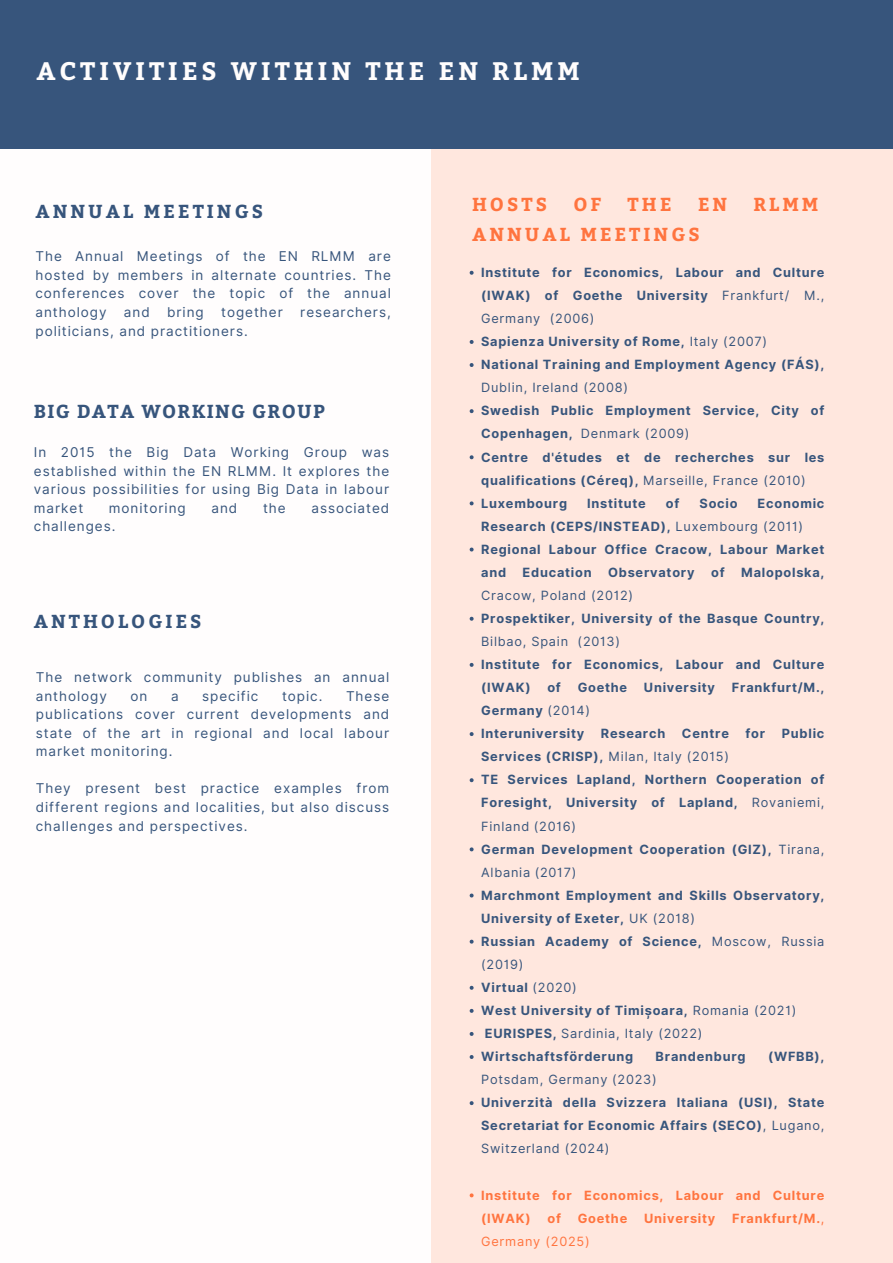
<style>
.page{position:relative;width:893px;height:1263px;background:#fff}
.page>*{position:absolute;margin:0;border:0;box-sizing:border-box;transform-origin:0 0}
.t1{font:700 25.28px "Bitter";letter-spacing:.16em;color:#fffdfd}
.t2{font:700 18.75px "Bitter";letter-spacing:.16em;color:#ff743f}
.t3{font:700 18.75px "Bitter";letter-spacing:.16em;color:#37557c}
.t4{font:700 18.75px "Bitter";letter-spacing:.07em;color:#37557c}
.t5{font:13.5px/18.6px "Inter";letter-spacing:.07em;color:#37557c;text-align:justify}
.t6{font:700 12.75px/23.1px "Inter";letter-spacing:.06em;color:#37557c}
.t7{font:12.75px "Inter";letter-spacing:.06em;color:#37557c}
.t8{font:700 12.75px/23.1px "Inter";letter-spacing:.06em;color:#ff743f}
.t9{font:12.75px "Inter";letter-spacing:.06em;color:#ff743f}
.s1{font-weight:400}
.s2{font-weight:700}
</style>
<div class="page">
<div style="left:431px;top:149px;width:462px;height:1114px;background:#ffe7de"></div>
<div style="left:0;top:0;width:893px;height:149px;background:#37557c"></div>
<svg style="left:470px;top:271px;width:3px;height:4px"></svg>
<svg style="left:470px;top:340px;width:3px;height:4px"></svg>
<svg style="left:470px;top:363px;width:3px;height:4px"></svg>
<svg style="left:470px;top:409px;width:3px;height:4px"></svg>
<svg style="left:470px;top:455px;width:3px;height:4px"></svg>
<svg style="left:470px;top:501px;width:3px;height:4px"></svg>
<svg style="left:470px;top:617px;width:3px;height:4px"></svg>
<svg style="left:470px;top:663px;width:3px;height:4px"></svg>
<svg style="left:470px;top:732px;width:3px;height:4px"></svg>
<svg style="left:470px;top:778px;width:3px;height:4px"></svg>
<svg style="left:470px;top:847px;width:3px;height:4px"></svg>
<svg style="left:470px;top:893px;width:3px;height:4px"></svg>
<svg style="left:470px;top:940px;width:3px;height:4px"></svg>
<svg style="left:470px;top:986px;width:3px;height:4px"></svg>
<svg style="left:470px;top:1009px;width:3px;height:4px"></svg>
<svg style="left:470px;top:1032px;width:3px;height:4px"></svg>
<svg style="left:470px;top:1055px;width:3px;height:4px"></svg>
<svg style="left:470px;top:1101px;width:3px;height:4px"></svg>
<svg style="left:470px;top:1193px;width:3px;height:4px"></svg>
<p class="t1" style="left:36px;top:53px;width:544px">ACTIVITIES WITHIN THE EN RLMM</p>
<p class="t3" style="left:35px;top:198px;width:229px">ANNUAL MEETINGS</p>
<p class="t5" style="left:35px;top:247px;width:357px">The Annual Meetings of the EN RLMM are hosted by members in alternate countries. The conferences cover the topic of the annual anthology</p>
<p class="t5" style="left:124px;top:303px;width:27px">and</p>
<p class="t5" style="left:167px;top:303px;width:38px">bring</p>
<p class="t5" style="left:221px;top:303px;width:63px">together</p>
<p class="t5" style="left:300px;top:303px;width:92px">researchers,</p>
<p class="t5" style="left:35px;top:321px;width:214px">politicians, and practitioners.</p>
<p class="t4" style="left:34px;top:397px;width:293px">BIG DATA WORKING GROUP</p>
<h1 class="t5" style="left:34px;top:443px;width:357px">In 2015 the Big Data Working Group was established within the EN RLMM. It explores the various possibilities for using Big Data in labour market</h1>
<h1 class="t5" style="left:109px;top:499px;width:78px">monitoring</h1>
<h1 class="t5" style="left:211px;top:499px;width:27px">and</h1>
<h1 class="t5" style="left:263px;top:499px;width:24px">the</h1>
<h1 class="t5" style="left:311px;top:499px;width:79px">associated</h1>
<h1 class="t5" style="left:34px;top:517px;width:83px">challenges.</h1>
<h2 class="t3" style="left:34px;top:608px;width:169px">ANTHOLOGIES</h2>
<p class="t5" style="left:36px;top:668px;width:355px">The network community publishes an annual anthology</p>
<p class="t5" style="left:130px;top:686px;width:18px">on</p>
<p class="t5" style="left:171px;top:686px;width:9px">a</p>
<p class="t5" style="left:202px;top:686px;width:58px">specific</p>
<p class="t5" style="left:282px;top:686px;width:42px">topic.</p>
<p class="t5" style="left:36px;top:686px;width:355px;text-indent:310px">These publications cover current developments and state of the art in regional and local labour market monitoring.</p>
<p class="t5" style="left:36px;top:779px;width:355px">They present best practice examples from different regions and localities, but also discuss challenges and perspectives.</p>
<p class="t2" style="left:472px;top:190px;width:76px">HOSTS</p>
<p class="t2" style="left:573px;top:190px;width:30px">OF</p>
<p class="t2" style="left:627px;top:190px;width:45px">THE</p>
<p class="t2" style="left:698px;top:190px;width:31px">EN</p>
<p class="t2" style="left:753px;top:190px;width:66px">RLMM</p>
<p class="t2" style="left:472px;top:221px;width:229px">ANNUAL MEETINGS</p>
<p class="t6" style="left:481px;top:261px;width:345px;text-align:justify">Institute for Economics, Labour and Culture (IWAK) of Goethe University <span class="s1">Frankfurt/ M., Germany (2006)</span></p>
<p class="t6" style="left:481px;top:330px;width:287px">Sapienza University of Rome, <span class="s1">Italy (2007)</span></p>
<p class="t6" style="left:481px;top:353px;width:345px">National Training and Employment Agency (FÁS),<br><span class="s1">Dublin, Ireland (2008)</span></p>
<p class="t6" style="left:481px;top:399px;width:345px">Swedish Public Employment Service, City of<br>Copenhagen,</p>
<p class="t6" style="left:481px;top:422px;width:345px;text-indent:100px"><span class="s1">Denmark (2009)<br></span>Centre d'études et de recherches sur les qualifications (Céreq), <span class="s1">Marseille, France (2010)</span></p>
<p class="t6" style="left:481px;top:491px;width:87px">Luxembourg</p>
<p class="t6" style="left:587px;top:491px;width:60px">Institute</p>
<p class="t6" style="left:666px;top:491px;width:15px">of</p>
<p class="t6" style="left:699px;top:491px;width:39px">Socio</p>
<p class="t6" style="left:481px;top:491px;width:345px;text-indent:276px">Economic<br>Research (CEPS/INSTEAD), <span class="s1">Luxembourg (2011)</span></p>
<p class="t6" style="left:481px;top:538px;width:345px">Regional Labour Office Cracow, Labour Market and</p>
<p class="t6" style="left:522px;top:561px;width:70px">Education</p>
<p class="t6" style="left:608px;top:561px;width:88px">Observatory</p>
<p class="t6" style="left:711px;top:561px;width:15px">of</p>
<p class="t6" style="left:741px;top:561px;width:85px">Malopolska,</p>
<p class="t7" style="left:481px;top:588px;width:153px">Cracow, Poland (2012)</p>
<p class="t6" style="left:481px;top:607px;width:345px">Prospektiker, University of the Basque Country,<br><span class="s1">Bilbao, Spain (2013)</span></p>
<p class="t6" style="left:481px;top:653px;width:345px">Institute for Economics, Labour and Culture (IWAK)</p>
<p class="t6" style="left:547px;top:676px;width:15px">of</p>
<p class="t6" style="left:577px;top:676px;width:51px">Goethe</p>
<p class="t6" style="left:644px;top:676px;width:73px">University</p>
<p class="t6" style="left:732px;top:676px;width:94px">Frankfurt/M.,</p>
<p class="t6" style="left:481px;top:699px;width:110px">Germany <span class="s1">(2014)</span></p>
<p class="t6" style="left:481px;top:722px;width:105px">Interuniversity</p>
<p class="t6" style="left:601px;top:722px;width:66px">Research</p>
<p class="t6" style="left:682px;top:722px;width:48px">Centre</p>
<p class="t6" style="left:745px;top:722px;width:21px">for</p>
<p class="t6" style="left:782px;top:722px;width:44px">Public</p>
<p class="t7" style="left:481px;top:749px;width:249px"><span class="s2">Services (CRISP),</span> Milan, Italy (2015)</p>
<p class="t6" style="left:481px;top:768px;width:345px;text-align:justify">TE Services Lapland, Northern Cooperation of Foresight, University of Lapland, <span class="s1">Rovaniemi, Finland (2016)</span></p>
<p class="t6" style="left:481px;top:837px;width:345px">German Development Cooperation (GIZ), <span class="s1">Tirana,<br>Albania (2017)</span></p>
<p class="t6" style="left:481px;top:883px;width:345px">Marchmont Employment and Skills Observatory,<br>University of Exeter, <span class="s1">UK (2018)</span></p>
<p class="t6" style="left:481px;top:930px;width:345px">Russian Academy of Science, <span class="s1">Moscow, Russia (2019)</span></p>
<p class="t6" style="left:481px;top:976px;width:97px">Virtual <span class="s1">(2020)</span></p>
<h2 class="t6" style="left:481px;top:999px;width:317px">West University of Timișoara, <span class="s1">Romania (2021)</span></h2>
<p class="t7" style="left:485px;top:1026px;width:219px"><span class="s2">EURISPES,</span> Sardinia, Italy (2022)</p>
<h2 class="t6" style="left:481px;top:1045px;width:154px">Wirtschaftsförderung</h2>
<h2 class="t6" style="left:655px;top:1045px;width:92px">Brandenburg</h2>
<h2 class="t6" style="left:768px;top:1045px;width:58px">(WFBB),</h2>
<h2 class="t7" style="left:481px;top:1072px;width:177px">Potsdam, Germany (2023)</h2>
<p class="t6" style="left:481px;top:1091px;width:345px;text-align:justify">Univerzità della Svizzera Italiana (USI), State Secretariat for Economic Affairs (SECO)<span class="s1">, Lugano, Switzerland (2024)</span></p>
<h2 class="t8" style="left:481px;top:1183px;width:345px">Institute for Economics, Labour and Culture (IWAK)</h2>
<h2 class="t8" style="left:547px;top:1206px;width:15px">of</h2>
<h2 class="t8" style="left:578px;top:1206px;width:51px">Goethe</h2>
<h2 class="t8" style="left:644px;top:1206px;width:73px">University</h2>
<h2 class="t8" style="left:732px;top:1206px;width:94px">Frankfurt/M.<span class="s1">,</span></h2>
<h2 class="t9" style="left:481px;top:1233px;width:110px">Germany (2025)</h2>
</div>
